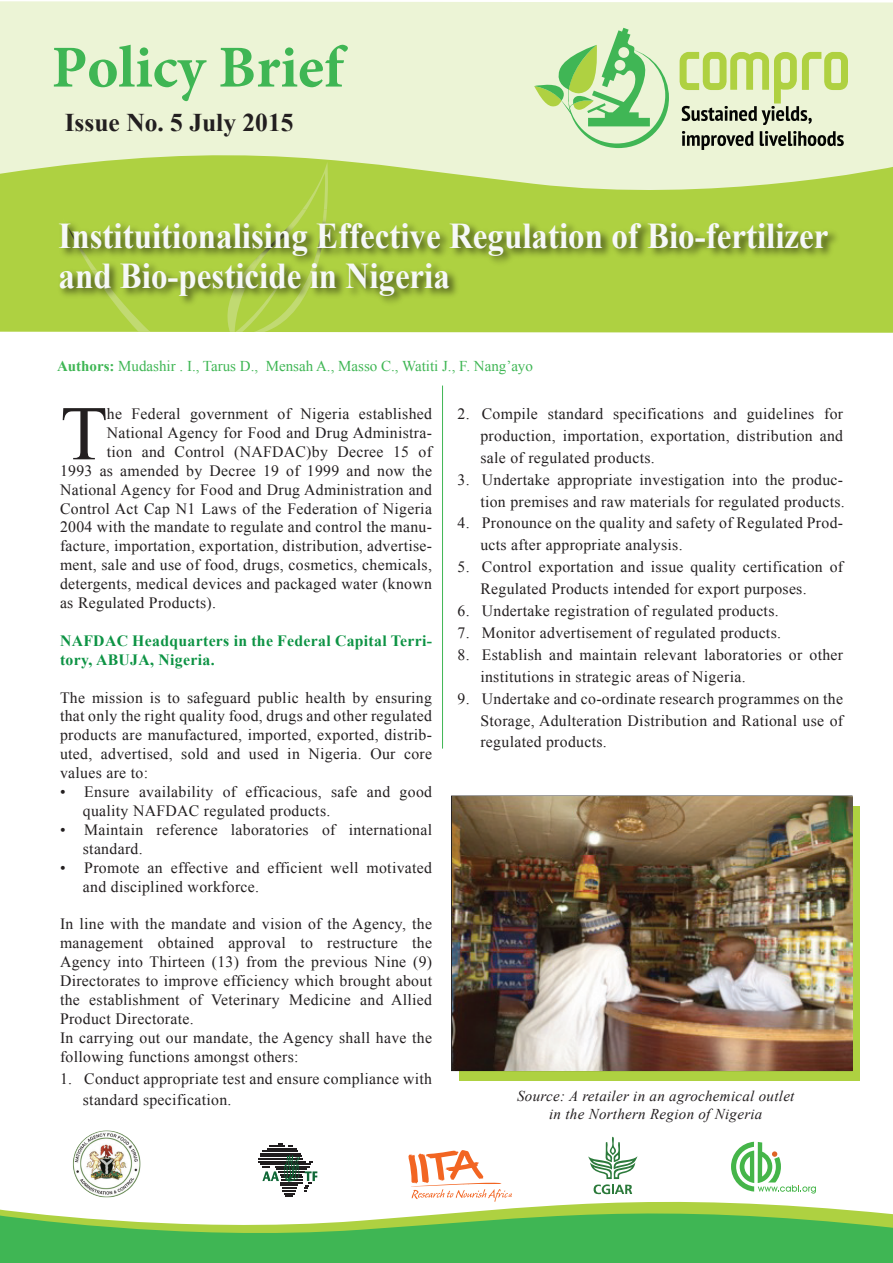
<style>
.page{position:relative;width:893px;height:1263px;background:#fff}
.page>*{position:absolute;margin:0;border:0;box-sizing:border-box;transform-origin:0 0}
.t1{font:77.4px "Times New Roman";color:#231f20}
.t2{font:700 36.3px/39.6px "Times New Roman";color:#f6f8f8;scale:.91 1}
.t3{font:700 25.5px "Times New Roman";color:#231f20}
.t4{font:15.75px/18.9px "Times New Roman";letter-spacing:.02em;color:#231f20}
.t5{font:700 15.75px/18.9px "Times New Roman";letter-spacing:.02em;color:#0d9344}
.t6{font:italic 15px/18px "Times New Roman";letter-spacing:.02em;color:#231f20;text-align:center}
.t7{font:15px "Times New Roman";color:#3fb654}
.s1{font-weight:700}
</style>
<div class="page">
<div style="left:0;top:1px;width:893px;height:136px;background:#ecf4d6"></div>
<svg style="left:0;top:137px;width:893px;height:196px;fill:#aed141"></svg>
<svg style="left:54px;top:45px;width:294px;height:56px"></svg>
<svg style="left:92px;top:162px;width:236px;height:171px"></svg>
<svg style="left:534px;top:28px;width:135px;height:120px"></svg>
<svg style="left:680px;top:52px;width:168px;height:73px"></svg>
<svg style="left:682px;top:131px;width:71px;height:19px"></svg>
<svg style="left:760px;top:131px;width:84px;height:15px"></svg>
<svg style="left:0;top:1201px;width:893px;height:62px;fill:#3fb654"></svg>
<svg style="left:267px;top:1143px;width:29px;height:6px"></svg>
<hr style="left:262px;top:1151px;width:36px;height:1px;background:#201d1e">
<hr style="left:260px;top:1153px;width:40px;height:1px;background:#201d1e">
<hr style="left:260px;top:1156px;width:41px;height:1px;background:#201d1e">
<hr style="left:258px;top:1158px;width:45px;height:1px;background:#201d1e">
<hr style="left:258px;top:1161px;width:47px;height:1px;background:#201d1e">
<hr style="left:261px;top:1163px;width:50px;height:2px;background:#201d1e">
<svg style="left:262px;top:1155px;width:55px;height:42px"></svg>
<svg style="left:407px;top:1150px;width:105px;height:52px"></svg>
<svg style="left:588px;top:1137px;width:49px;height:58px"></svg>
<svg style="left:731px;top:1142px;width:85px;height:51px"></svg>
<hr style="left:442px;top:386px;width:1px;height:363px;background:#3fb654">
<svg style="left:459px;top:806px;width:401px;height:274px;fill:#aed141"></svg>
<img style="left:452px;top:797px;width:400px;height:273px">
<img style="left:53px;top:213px;width:789px;height:100px">
<img style="left:73px;top:1130px;width:68px;height:67px">
<h3 class="t3" style="left:65px;top:104px;width:230px">Issue No. 5 July 2015</h3>
<h2 class="t2" style="left:59px;top:215px;width:848px">Instituitionalising Effective Regulation of Bio-fertilizer and Bio-pesticide in Nigeria</h2>
<p class="t7" style="left:57px;top:355px;width:477px"><span class="s1">Authors:</span> Mudashir . I., Tarus D., Mensah A., Masso C., Watiti J., F. Nang’ayo</p>
<h1 class="t1" style="left:60px;top:381px;width:49px">T</h1>
<p class="t4" style="left:107px;top:404px;width:327px">he Federal government of Nigeria established</p>
<p class="t4" style="left:107px;top:423px;width:327px">National Agency for Food and Drug Administra-</p>
<p class="t4" style="left:107px;top:442px;width:327px">tion and Control (NAFDAC)by Decree 15 of</p>
<p class="t4" style="left:60px;top:461px;width:374px">1993 as amended by Decree 19 of 1999 and now the</p>
<p class="t4" style="left:60px;top:480px;width:373px">National Agency for Food and Drug Administration and</p>
<p class="t4" style="left:60px;top:498px;width:373px">Control Act Cap N1 Laws of the Federation of Nigeria</p>
<p class="t4" style="left:60px;top:517px;width:373px">2004 with the mandate to regulate and control the manu-</p>
<p class="t4" style="left:60px;top:536px;width:373px">facture, importation, exportation, distribution, advertise-</p>
<p class="t4" style="left:60px;top:555px;width:373px">ment, sale and use of food, drugs, cosmetics, chemicals,</p>
<p class="t4" style="left:60px;top:574px;width:374px">detergents, medical devices and packaged water (known</p>
<p class="t4" style="left:60px;top:593px;width:158px">as Regulated Products).</p>
<p class="t5" style="left:60px;top:631px;width:373px">NAFDAC Headquarters in the Federal Capital Terri&shy;tory, ABUJA, Nigeria.</p>
<p class="t4" style="left:60px;top:687px;width:374px;text-align:justify">The mission is to safeguard public health by ensuring that only the right quality food, drugs and other regulated products are manufactured, imported, exported, distrib&shy;uted, advertised, sold and used in Nigeria. Our core values are to:</p>
<p class="t4" style="left:83px;top:782px;width:351px;text-indent:-23px">• Ensure availability of efficacious, safe and good quality NAFDAC regulated products.</p>
<p class="t4" style="left:83px;top:820px;width:351px;text-indent:-23px">• Maintain reference laboratories of international standard.</p>
<p class="t4" style="left:83px;top:858px;width:351px;text-indent:-23px">• Promote an effective and efficient well motivated and disciplined workforce.</p>
<p class="t4" style="left:60px;top:914px;width:374px">In line with the mandate and vision of the Agency, the management obtained approval to restructure the Agency into Thirteen (13) from the previous Nine (9)<br>Directorates to improve efficiency which brought about the establishment of Veterinary Medicine and Allied Product Directorate.<br>In carrying out our mandate, the Agency shall have the following functions amongst others:</p>
<p class="t4" style="left:83px;top:1067px;width:351px;line-height:21.9px;text-indent:-23px">1. Conduct appropriate test and ensure compliance with standard specification.</p>
<p class="t4" style="left:480px;top:402px;width:364px;line-height:21.9px;text-align:justify;text-indent:-23px">2. Compile standard specifications and guidelines for production, importation, exportation, distribution and sale of regulated products.</p>
<p class="t4" style="left:458px;top:468px;width:389px;line-height:21.9px;text-align:right">3. Undertake appropriate investigation into the produc&shy;tion premises and raw materials for regulated products.</p>
<p class="t4" style="left:480px;top:512px;width:364px;line-height:21.9px;text-indent:-23px">4. Pronounce on the quality and safety of Regulated Prod&shy;ucts after appropriate analysis.</p>
<p class="t4" style="left:480px;top:556px;width:364px;line-height:21.9px;text-indent:-23px">5. Control exportation and issue quality certification of<br>Regulated Products intended for export purposes.</p>
<p class="t4" style="left:458px;top:601px;width:323px">6. Undertake registration of regulated products.</p>
<p class="t4" style="left:458px;top:623px;width:325px">7. Monitor advertisement of regulated products.</p>
<p class="t4" style="left:480px;top:643px;width:364px;line-height:21.9px;text-indent:-23px">8. Establish and maintain relevant laboratories or other institutions in strategic areas of Nigeria.</p>
<p class="t4" style="left:480px;top:687px;width:364px;line-height:21.9px;text-align:justify;text-indent:-23px">9. Undertake and co-ordinate research programmes on the Storage, Adulteration Distribution and Rational use of regulated products.</p>
<p class="t6" style="left:517px;top:1086px;width:279px">Source: A retailer in an agrochemical outlet in the Northern Region of Nigeria</p>
</div>
